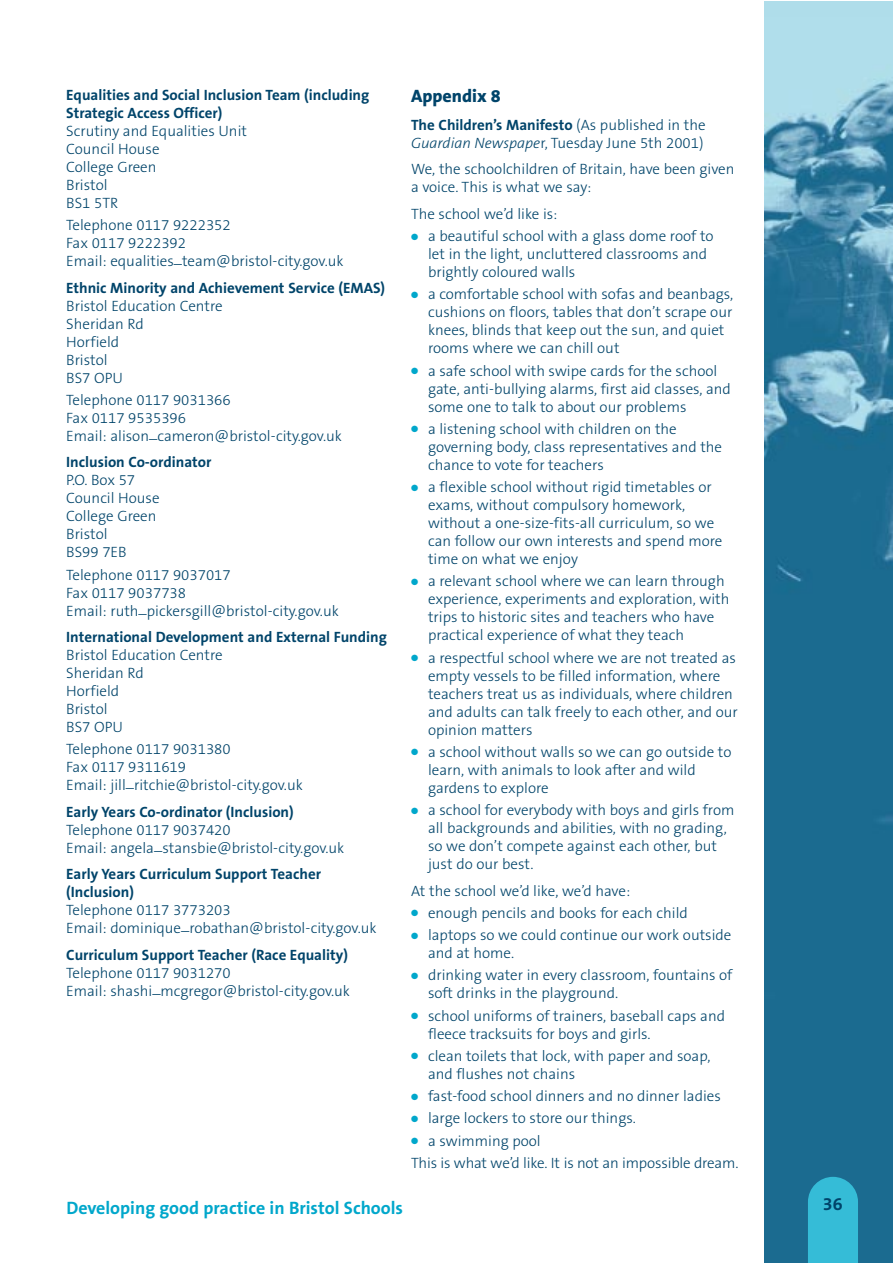
<style>
.page{position:relative;width:893px;height:1263px;background:#fff}
.page>*{position:absolute;margin:0;border:0;box-sizing:border-box;transform-origin:0 0}
.t1{font:700 18px "The Sans B7";color:#00a7cb}
.t2{font:800 18px "The Sans B8";color:#00446a}
.t3{font:700 18px "The Sans B7";color:#00446a}
.t4{font:300 15px/18px "The Sans B3";color:#00446a}
.t5{font:700 15px/18px "The Sans B7";color:#00446a}
.s1{font-family:"The Sans B3";font-weight:300}
.s2{font-style:italic}
.s3{color:#00a7cb}
</style>
<div class="page">
<img style="left:764px;top:18px;width:128px;height:1245px">
<div style="left:808px;top:1177px;width:50px;height:86px;background:#35bcd7"></div>
<p class="t5" style="left:66px;top:87px;width:305px">Equalities and Social Inclusion Team (including<br>Strategic Access Officer)</p>
<p class="t4" style="left:66px;top:123px;width:182px">Scrutiny and Equalities Unit<br>Council House<br>College Green<br>Bristol<br>BS1 5TR</p>
<p class="t4" style="left:66px;top:217px;width:279px">Telephone 0117 9222352<br>Fax 0117 9222392<br>Email: equalities–team@bristol-city.gov.uk</p>
<p class="t5" style="left:66px;top:280px;width:320px">Ethnic Minority and Achievement Service (EMAS)</p>
<p class="t4" style="left:66px;top:298px;width:158px">Bristol Education Centre<br>Sheridan Rd<br>Horfield<br>Bristol<br>BS7 OPU</p>
<p class="t4" style="left:66px;top:392px;width:277px">Telephone 0117 9031366<br>Fax 0117 9535396<br>Email: alison–cameron@bristol-city.gov.uk</p>
<p class="t5" style="left:66px;top:455px;width:147px">Inclusion Co-ordinator</p>
<p class="t4" style="left:66px;top:473px;width:95px">P.O. Box 57<br>Council House<br>College Green<br>Bristol<br>BS99 7EB</p>
<p class="t4" style="left:66px;top:567px;width:274px">Telephone 0117 9037017<br>Fax 0117 9037738<br>Email: ruth–pickersgill@bristol-city.gov.uk</p>
<p class="t5" style="left:66px;top:629px;width:322px">International Development and External Funding</p>
<p class="t4" style="left:66px;top:647px;width:158px">Bristol Education Centre<br>Sheridan Rd<br>Horfield<br>Bristol<br>BS7 OPU</p>
<p class="t4" style="left:66px;top:742px;width:238px">Telephone 0117 9031380<br>Fax 0117 9311619<br>Email: jill–ritchie@bristol-city.gov.uk</p>
<p class="t5" style="left:66px;top:804px;width:229px">Early Years Co-ordinator (Inclusion)</p>
<p class="t4" style="left:66px;top:822px;width:280px">Telephone 0117 9037420<br>Email: angela–stansbie@bristol-city.gov.uk</p>
<p class="t5" style="left:66px;top:867px;width:256px">Early Years Curriculum Support Teacher (Inclusion)</p>
<p class="t4" style="left:66px;top:903px;width:312px">Telephone 0117 3773203<br>Email: dominique–robathan@bristol-city.gov.uk</p>
<p class="t5" style="left:66px;top:947px;width:283px">Curriculum Support Teacher (Race Equality)</p>
<p class="t4" style="left:66px;top:965px;width:285px">Telephone 0117 9031270<br>Email: shashi–mcgregor@bristol-city.gov.uk</p>
<p class="t2" style="left:411px;top:89px;width:91px">Appendix 8</p>
<p class="t5" style="left:411px;top:117px;width:296px">The Children’s Manifesto <span class="s1">(As published in the</span></p>
<p class="t4" style="left:411px;top:131px;width:325px;line-height:26.5px"><span class="s2">Guardian Newspape</span>r, Tuesday June 5th 2001)<br>We, the schoolchildren of Britain, have been given</p>
<p class="t4" style="left:411px;top:176px;width:182px;line-height:26.5px">a voice. This is what we say:<br>The school we’d like is:</p>
<p class="t4" style="left:428px;top:229px;width:287px;text-indent:-17px"><span class="s3">●</span> a beautiful school with a glass dome roof to let in the light, uncluttered classrooms and brightly coloured walls</p>
<p class="t4" style="left:428px;top:287px;width:306px;text-indent:-17px"><span class="s3">●</span> a comfortable school with sofas and beanbags, cushions on floors, tables that don’t scrape our knees, blinds that keep out the sun, and quiet rooms where we can chill out</p>
<p class="t4" style="left:428px;top:363px;width:304px;text-indent:-17px"><span class="s3">●</span> a safe school with swipe cards for the school gate, anti-bullying alarms, first aid classes, and some one to talk to about our problems</p>
<p class="t4" style="left:428px;top:421px;width:295px;text-indent:-17px"><span class="s3">●</span> a listening school with children on the governing body, class representatives and the chance to vote for teachers</p>
<p class="t4" style="left:428px;top:480px;width:296px;text-indent:-17px"><span class="s3">●</span> a flexible school without rigid timetables or exams, without compulsory homework, without a one-size-fits-all curriculum, so we can follow our own interests and spend more time on what we enjoy</p>
<p class="t4" style="left:428px;top:574px;width:303px;text-indent:-17px"><span class="s3">●</span> a relevant school where we can learn through experience, experiments and exploration, with trips to historic sites and teachers who have practical experience of what they teach</p>
<p class="t4" style="left:428px;top:650px;width:311px;text-indent:-17px"><span class="s3">●</span> a respectful school where we are not treated as empty vessels to be filled information, where teachers treat us as individuals, where children and adults can talk freely to each other, and our opinion matters</p>
<p class="t4" style="left:428px;top:744px;width:305px;text-indent:-17px"><span class="s3">●</span> a school without walls so we can go outside to learn, with animals to look after and wild gardens to explore</p>
<p class="t4" style="left:428px;top:803px;width:308px;text-indent:-17px"><span class="s3">●</span> a school for everybody with boys and girls from all backgrounds and abilities, with no grading, so we don’t compete against each other, but just do our best.</p>
<p class="t4" style="left:411px;top:883px;width:221px">At the school we’d like, we’d have:</p>
<p class="t4" style="left:411px;top:905px;width:278px"><span class="s3">●</span> enough pencils and books for each child</p>
<p class="t4" style="left:428px;top:928px;width:305px;text-indent:-17px"><span class="s3">●</span> laptops so we could continue our work outside and at home.</p>
<p class="t4" style="left:428px;top:968px;width:306px;text-indent:-17px"><span class="s3">●</span> drinking water in every classroom, fountains of soft drinks in the playground.</p>
<p class="t4" style="left:428px;top:1008px;width:298px;text-indent:-17px"><span class="s3">●</span> school uniforms of trainers, baseball caps and fleece tracksuits for boys and girls.</p>
<p class="t4" style="left:428px;top:1048px;width:284px;text-indent:-17px"><span class="s3">●</span> clean toilets that lock, with paper and soap, and flushes not chains</p>
<p class="t4" style="left:411px;top:1089px;width:311px"><span class="s3">●</span> fast-food school dinners and no dinner ladies</p>
<p class="t4" style="left:411px;top:1111px;width:226px"><span class="s3">●</span> large lockers to store our things.</p>
<p class="t4" style="left:411px;top:1131px;width:329px;line-height:22.2px"><span class="s3">●</span> a swimming pool<br>This is what we’d like. It is not an impossible dream.</p>
<p class="t1" style="left:66px;top:1201px;width:338px">Developing good practice in Bristol Schools</p>
<p class="t3" style="left:822px;top:1197px;width:21px">36</p>
</div>
